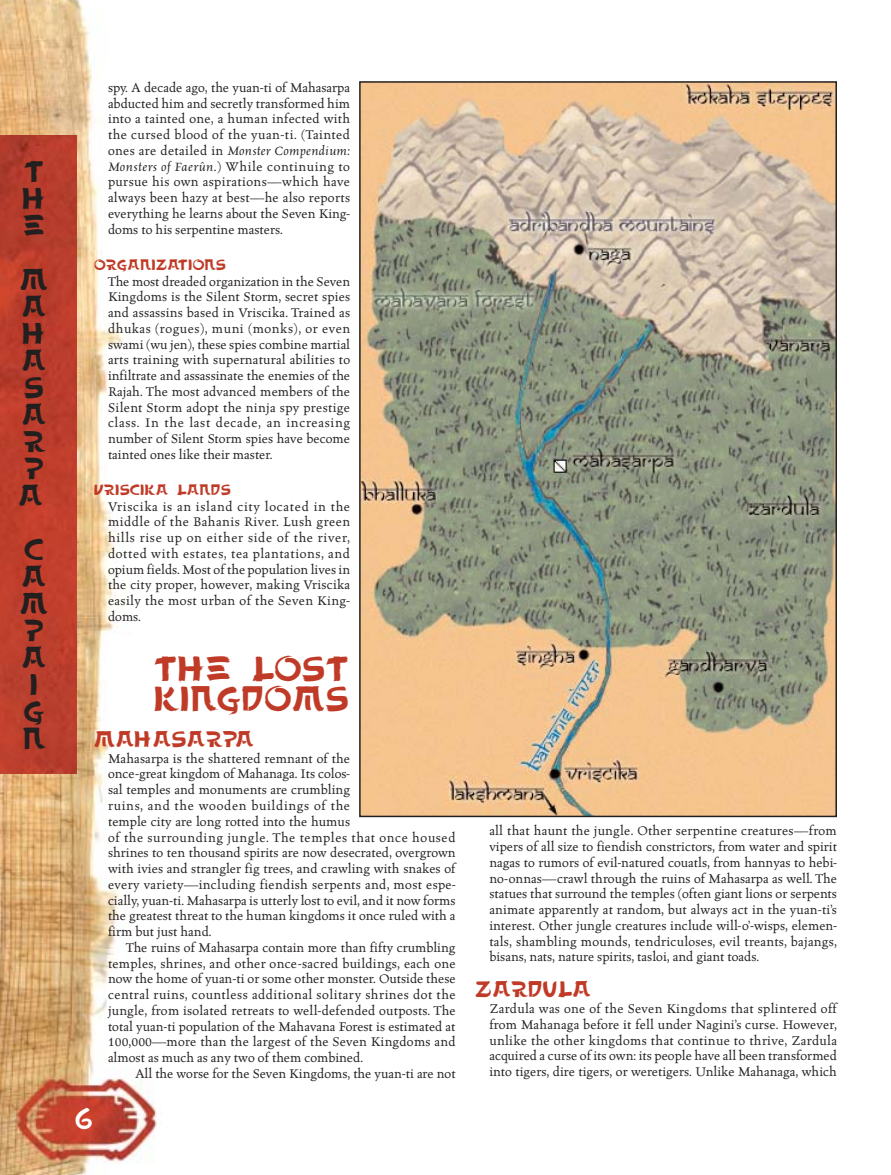
<style>
.page{position:relative;width:891px;height:1175px;background:#fff}
.page>*{position:absolute;margin:0;border:0;box-sizing:border-box;transform-origin:0 0}
.t1{font:42px/30px "Asian Brush";color:#c03b27}
.t2{font:36px/27px "Asian Brush";color:#231f1f}
.t3{font:36px "Asian Brush";color:#fff}
.t4{font:27px "Asian Brush";color:#c03b27}
.t5{font:18px "Asian Brush";color:#c03b27}
.t6{font:500 14.25px/15.8px "Celestia Antiqua";color:#231f1f;text-align:justify}
.s1{font-style:italic}
</style>
<div class="page">
<img style="left:0;top:0;width:157px;height:1174px">
<img style="left:0;top:135px;width:76px;height:638px">
<img style="left:362px;top:84px;width:472px;height:730px">
<div style="left:359px;top:81px;width:478px;height:736px;border:2px solid #231f1f"></div>
<h2 class="t2" style="left:23px;top:162px;width:26px;text-align:justify">T H E</h2>
<h2 class="t2" style="left:19px;top:270px;width:32px">M<br>A<br>H<br>A<br>S<br>A<br>R<br>P<br>A</h2>
<h2 class="t2" style="left:20px;top:540px;width:30px">C<br>A<br>M<br>P<br>A<br>I<br>G<br>N</h2>
<p class="t6" style="left:108px;top:81px;width:244px">spy. A decade ago, the yuan-ti of Mahasarpa abducted him and secretly transformed him into a tainted one, a human infected with the cursed blood of the yuan-ti. (Tainted ones are detailed in <span class="s1">Monster Compendium:<br>Monsters of Faerûn.</span>) While continuing to pursue his own aspirations—which have always been hazy at best—he also reports everything he learns about the Seven King&shy;doms to his serpentine masters.</p>
<p class="t5" style="left:94px;top:259px;width:134px">ORGANIZATIONS</p>
<p class="t6" style="left:108px;top:274px;width:244px">The most dreaded organization in the Seven Kingdoms is the Silent Storm, secret spies and assassins based in Vriscika. Trained as dhukas (rogues), muni (monks), or even swami (wu jen), these spies combine martial arts training with supernatural abilities to infiltrate and assassinate the enemies of the Rajah. The most advanced members of the Silent Storm adopt the ninja spy prestige class. In the last decade, an increasing number of Silent Storm spies have become tainted ones like their master.</p>
<p class="t5" style="left:94px;top:484px;width:138px">VRISCIKA LANDS</p>
<p class="t6" style="left:108px;top:499px;width:244px">Vriscika is an island city located in the middle of the Bahanis River. Lush green hills rise up on either side of the river, dotted with estates, tea plantations, and opium fields. Most of the population lives in the city proper, however, making Vriscika easily the most urban of the Seven King&shy;doms.</p>
<h1 class="t1" style="left:155px;top:659px;width:197px">THE LOST<br>KINGDOMS</h1>
<h3 class="t4" style="left:94px;top:730px;width:162px">MAHASARPA</h3>
<p class="t6" style="left:108px;top:751px;width:349px;text-align:left">Mahasarpa is the shattered remnant of the<br>once-great kingdom of Mahanaga. Its colos-<br>sal temples and monuments are crumbling<br>ruins, and the wooden buildings of the<br>temple city are long rotted into the humus<br>of the surrounding jungle. The temples that once housed shrines to ten thousand spirits are now desecrated, overgrown with ivies and strangler fig trees, and crawling with snakes of every variety—including fiendish serpents and, most espe&shy;cially, yuan-ti. Mahasarpa is utterly lost to evil, and it now forms the greatest threat to the human kingdoms it once ruled with a firm but just hand.</p>
<p class="t6" style="left:108px;top:940px;width:349px;text-indent:18px">The ruins of Mahasarpa contain more than fifty crumbling temples, shrines, and other once-sacred buildings, each one now the home of yuan-ti or some other monster. Outside these central ruins, countless additional solitary shrines dot the jungle, from isolated retreats to well-defended outposts. The total yuan-ti population of the Mahavana Forest is estimated at 100,000—more than the largest of the Seven Kingdoms and almost as much as any two of them combined.</p>
<p class="t6" style="left:136px;top:1066px;width:322px">All the worse for the Seven Kingdoms, the yuan-ti are not</p>
<h2 class="t3" style="left:75px;top:1107px;width:20px">6</h2>
<p class="t6" style="left:489px;top:824px;width:349px">all that haunt the jungle. Other serpentine creatures—from vipers of all size to fiendish constrictors, from water and spirit nagas to rumors of evil-natured couatls, from hannyas to hebi&shy;no-onnas—crawl through the ruins of Mahasarpa as well. The statues that surround the temples (often giant lions or serpents animate apparently at random, but always act in the yuan-ti’s interest. Other jungle creatures include will-o’-wisps, elemen&shy;tals, shambling mounds, tendriculoses, evil treants, bajangs, bisans, nats, nature spirits, tasloi, and giant toads.</p>
<h3 class="t4" style="left:476px;top:980px;width:118px">ZARDULA</h3>
<p class="t6" style="left:489px;top:1001px;width:349px">Zardula was one of the Seven Kingdoms that splintered off from Mahanaga before it fell under Nagini’s curse. However, unlike the other kingdoms that continue to thrive, Zardula acquired a curse of its own: its people have all been transformed into tigers, dire tigers, or weretigers. Unlike Mahanaga, which</p>
</div>
